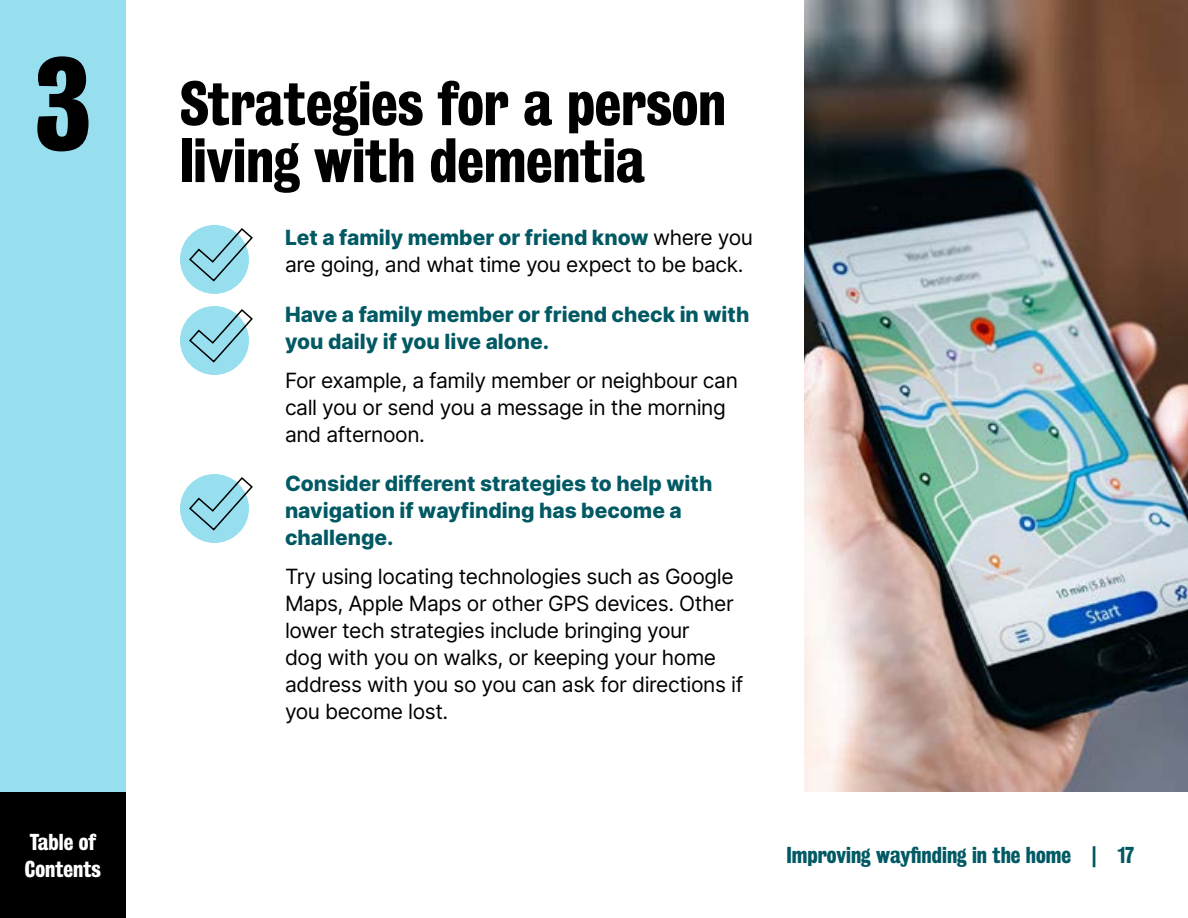
<style>
.page{position:relative;width:1188px;height:918px;background:#fff}
.page>*{position:absolute;margin:0;border:0;box-sizing:border-box;transform-origin:0 0}
.H3-Headline{font:700 57px/57px "Bureau Grot Cond";color:#000}
.P3-Body_copy{font:21px/27px "Inter";letter-spacing:-.02em;color:#000}
.P3-Body_copy-2{font:800 21px/27px "Inter";color:#005963}
.t1{font:700 21px "Bureau Grot Cond";color:#005963}
.Hyperlink-BackToContent{font:700 21px/27px "Bureau Grot Cond";color:#fff}
.s1{font-size:120px}
.s2{font-weight:800;color:#005963}
</style>
<div class="page">
<div style="left:0;top:0;width:126px;height:918px;background:#97dfef"></div>
<img style="left:804px;top:0;width:384px;height:792px">
<div style="left:180px;top:225px;width:69px;height:69px;background:#97dfef;border-radius:50%"></div>
<svg style="left:188px;top:227px;width:65px;height:56px"></svg>
<div style="left:180px;top:306px;width:69px;height:69px;background:#97dfef;border-radius:50%"></div>
<svg style="left:188px;top:308px;width:65px;height:56px"></svg>
<div style="left:180px;top:474px;width:69px;height:69px;background:#97dfef;border-radius:50%"></div>
<svg style="left:188px;top:476px;width:65px;height:56px"></svg>
<div style="left:0;top:792px;width:126px;height:126px;background:#000"></div>
<h3 class="H3-Headline" style="left:180px;top:76px;width:547px;text-indent:-145px"><span class="s1">3</span> Strategies for a person living with dementia</h3>
<p class="P3-Body_copy" style="left:285px;top:224px;width:469px"><span class="s2">Let a family member or friend know</span> where you are going, and what time you expect to be back.</p>
<p class="P3-Body_copy-2" style="left:285px;top:300px;width:466px">Have a family member or friend check in with you daily if you live alone.</p>
<p class="P3-Body_copy" style="left:285px;top:366px;width:454px">For example, a family member or neighbour can call you or send you a message in the morning and afternoon.</p>
<p class="P3-Body_copy-2" style="left:285px;top:470px;width:429px">Consider different strategies to help with navigation if wayfinding has become a challenge.</p>
<p class="P3-Body_copy" style="left:285px;top:563px;width:460px">Try using locating technologies such as Google Maps, Apple Maps or other GPS devices. Other lower tech strategies include bringing your<br>dog with you on walks, or keeping your home address with you so you can ask for directions if you become lost.</p>
<p class="Hyperlink-BackToContent" style="left:25px;top:829px;width:78px">Table of<br>Contents</p>
<p class="t1" style="left:786px;top:843px;width:349px">Improving wayfinding in the home | 17</p>
</div>
